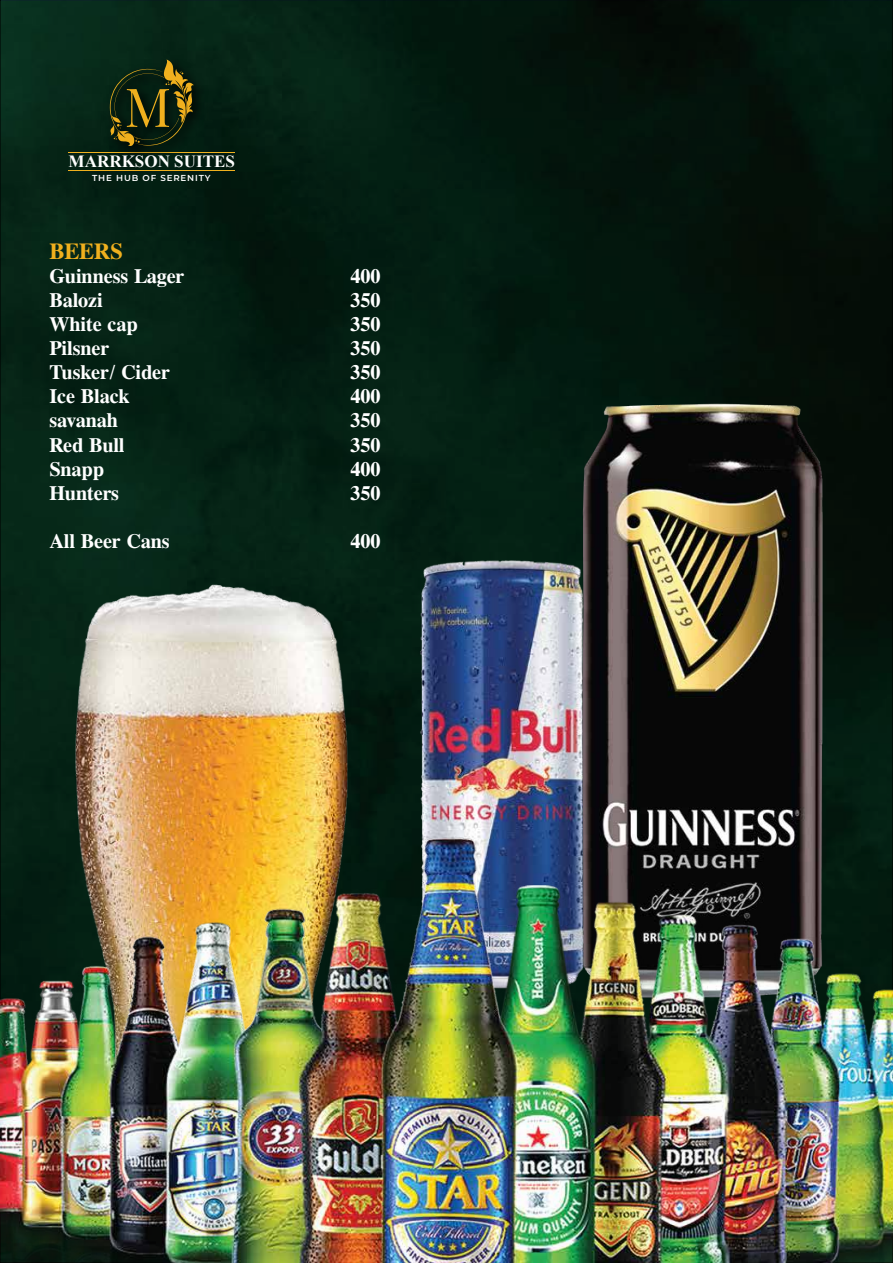
<style>
.page{position:relative;width:893px;height:1263px;background:#fff}
.page>*{position:absolute;margin:0;border:0;box-sizing:border-box;transform-origin:0 0}
.t1{font:700 22.5px "Cg Times";color:#f0b01e}
.t2{font:700 20.1px "Cg Times";color:#fff}
.t3{font:700 17.1px "Times New Roman";color:#fff}
.t4{font:600 8.7px "Montserrat";letter-spacing:.1em;color:#fff}
</style>
<div class="page">
<div style="left:0;top:1px;width:893px;height:1262px;background:linear-gradient(to right,#052818,#031008)"></div>
<hr style="left:69px;top:152px;width:166px;height:1px;background:#f0b01e">
<hr style="left:69px;top:170px;width:166px;height:1px;background:#f0b01e">
<img style="left:100px;top:49px;width:113px;height:116px">
<svg style="left:110px;top:60px;width:84px;height:86px;background:#323812"></svg>
<img style="left:63px;top:574px;width:211px;height:236px">
<img style="left:274px;top:545px;width:285px;height:265px">
<img style="left:559px;top:370px;width:294px;height:440px">
<img style="left:0;top:810px;width:893px;height:453px">
<p class="t3" style="left:69px;top:149px;width:168px">MARRKSON SUITES</p>
<p class="t4" style="left:92px;top:172px;width:120px">THE HUB OF SERENITY</p>
<p class="t1" style="left:49px;top:238px;width:75px">BEERS</p>
<p class="t2" style="left:49px;top:264px;width:137px">Guinness Lager</p>
<p class="t2" style="left:350px;top:264px;width:31px">400</p>
<p class="t2" style="left:49px;top:288px;width:55px">Balozi</p>
<p class="t2" style="left:350px;top:288px;width:31px">350</p>
<p class="t2" style="left:49px;top:312px;width:90px">White cap</p>
<p class="t2" style="left:350px;top:312px;width:31px">350</p>
<p class="t2" style="left:49px;top:336px;width:61px">Pilsner</p>
<p class="t2" style="left:350px;top:336px;width:31px">350</p>
<p class="t2" style="left:49px;top:360px;width:122px">Tusker/ Cider</p>
<p class="t2" style="left:350px;top:360px;width:31px">350</p>
<p class="t2" style="left:49px;top:384px;width:82px">Ice Black</p>
<p class="t2" style="left:350px;top:384px;width:31px">400</p>
<p class="t2" style="left:49px;top:408px;width:70px">savanah</p>
<p class="t2" style="left:350px;top:408px;width:31px">350</p>
<p class="t2" style="left:49px;top:432px;width:77px">Red Bull</p>
<p class="t2" style="left:350px;top:432px;width:31px">350</p>
<p class="t2" style="left:49px;top:457px;width:56px">Snapp</p>
<p class="t2" style="left:350px;top:457px;width:31px">400</p>
<p class="t2" style="left:49px;top:481px;width:71px">Hunters</p>
<p class="t2" style="left:350px;top:481px;width:31px">350</p>
<p class="t2" style="left:49px;top:529px;width:122px">All Beer Cans</p>
<p class="t2" style="left:350px;top:529px;width:31px">400</p>
</div>
